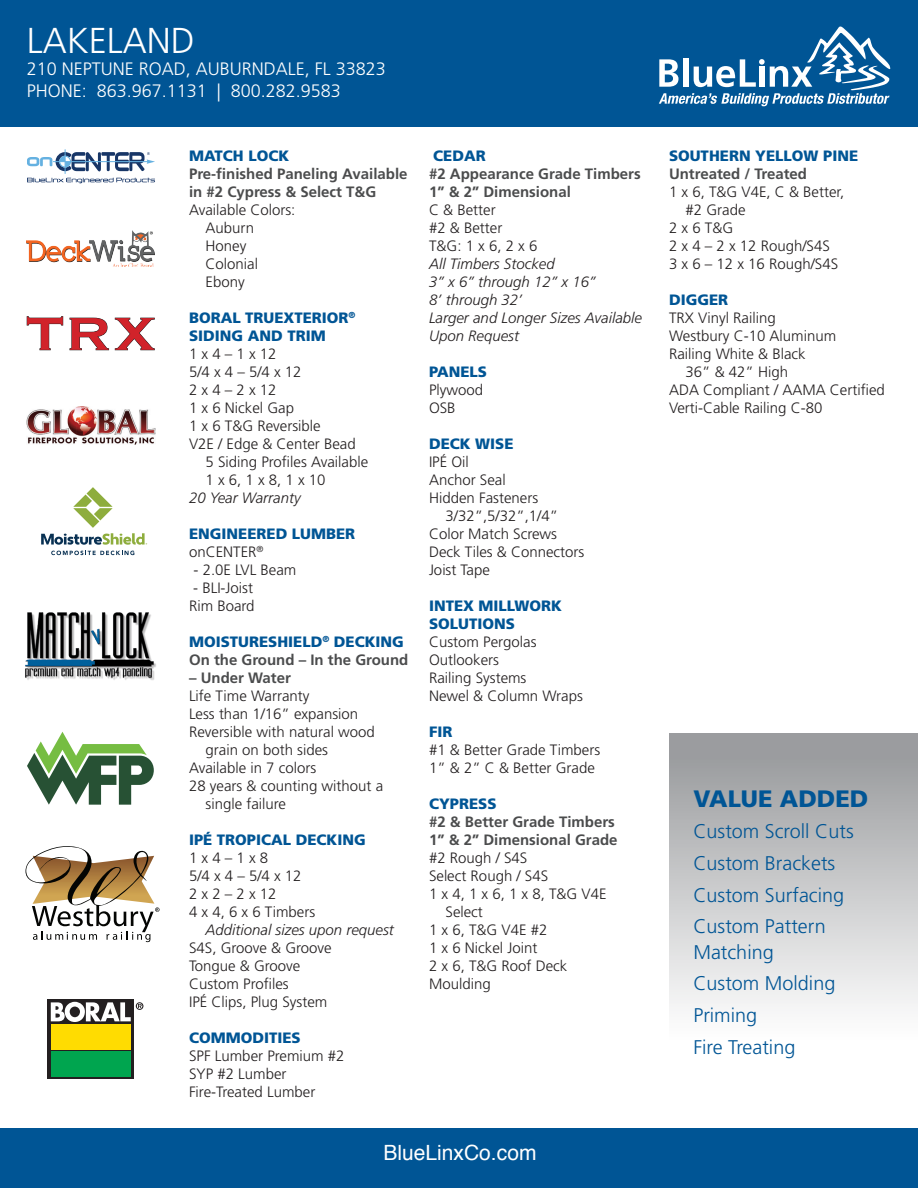
<style>
.page{position:relative;width:918px;height:1188px;background:#fff}
.page>*{position:absolute;margin:0;border:0;box-sizing:border-box;transform-origin:0 0}
.t1{font:300 36px "Frutiger LT Std";color:#fff}
.t2{font:900 23.7px "Frutiger LT Std";color:#005595}
.t3{font:21px "Helvetica";color:#fff}
.t4{font:300 19.8px/31.7px "Frutiger LT Std";color:#005595}
.t5{font:300 18px/21.6px "Frutiger LT Std";color:#fff}
.t6{font:300 15px/18px "Frutiger LT Std";color:#231f20}
.t7{font:700 15px/18px "Frutiger LT Std";color:#4b4c4d}
.t8{font:900 15px/18px "Frutiger LT Std";color:#005595}
.t9{font:italic 300 15px/18px "Frutiger LT Std";color:#231f20}
.s1{font-weight:300;color:#231f20}
.s2{font-weight:900;color:#005595}
</style>
<div class="page">
<div style="left:0;top:0;width:918px;height:127px;background:#005595"></div>
<div style="left:0;top:1128px;width:918px;height:60px;background:#005595"></div>
<svg style="left:659px;top:27px;width:231px;height:79px"></svg>
<div style="left:669px;top:733px;width:249px;height:395px;background:linear-gradient(to bottom,#9a9b9e,#fff)"></div>
<div style="left:48px;top:999px;width:86px;height:80px;background:#231f20"></div>
<svg style="left:51px;top:1002px;width:92px;height:20px"></svg>
<div style="left:51px;top:1024px;width:80px;height:26px;background:#ffdc01"></div>
<div style="left:51px;top:1051px;width:80px;height:25px;background:#00a54f"></div>
<svg style="left:27px;top:732px;width:127px;height:73px"></svg>
<svg style="left:41px;top:487px;width:106px;height:58px"></svg>
<svg style="left:51px;top:551px;width:83px;height:4px"></svg>
<img style="left:25px;top:612px;width:131px;height:68px">
<svg style="left:27px;top:316px;width:36px;height:34px"></svg>
<svg style="left:69px;top:318px;width:40px;height:32px"></svg>
<svg style="left:115px;top:318px;width:40px;height:32px"></svg>
<svg style="left:26px;top:846px;width:134px;height:96px"></svg>
<img style="left:27px;top:230px;width:128px;height:37px">
<img style="left:26px;top:407px;width:129px;height:37px">
<svg style="left:27px;top:149px;width:128px;height:34px"></svg>
<h1 class="t1" style="left:27px;top:21px;width:170px">LAKELAND</h1>
<p class="t5" style="left:27px;top:58px;width:361px">210 NEPTUNE ROAD, AUBURNDALE, FL 33823<br>PHONE: 863.967.1131 | 800.282.9583</p>
<p class="t8" style="left:189px;top:147px;width:102px">MATCH LOCK</p>
<p class="t7" style="left:189px;top:165px;width:220px">Pre-finished Paneling Available in #2 Cypress &amp; Select T&amp;G</p>
<p class="t6" style="left:206px;top:201px;width:91px;text-indent:-16px">Available Colors:<br>Auburn<br>Honey<br>Colonial<br>Ebony</p>
<p class="t8" style="left:189px;top:309px;width:168px">BORAL TRUEXTERIOR<sup>®<br></sup>SIDING AND TRIM</p>
<p class="t6" style="left:189px;top:345px;width:89px">1 x 4 – 1 x 12</p>
<p class="t6" style="left:189px;top:363px;width:114px">5/4 x 4 – 5/4 x 12</p>
<p class="t6" style="left:189px;top:381px;width:89px">2 x 4 – 2 x 12</p>
<p class="t6" style="left:189px;top:399px;width:107px">1 x 6 Nickel Gap</p>
<p class="t6" style="left:189px;top:417px;width:133px">1 x 6 T&amp;G Reversible</p>
<p class="t6" style="left:189px;top:435px;width:168px">V2E / Edge &amp; Center Bead</p>
<p class="t6" style="left:206px;top:453px;width:164px">5 Siding Profiles Available</p>
<p class="t6" style="left:206px;top:471px;width:122px">1 x 6, 1 x 8, 1 x 10</p>
<p class="t9" style="left:189px;top:489px;width:113px">20 Year Warranty</p>
<p class="t8" style="left:189px;top:525px;width:168px">ENGINEERED LUMBER <span class="s1">onCENTER</span><sup>®</sup></p>
<p class="t6" style="left:194px;top:561px;width:104px">- 2.0E LVL Beam</p>
<p class="t6" style="left:189px;top:579px;width:67px">- BLI-Joist<br>Rim Board</p>
<p class="t7" style="left:189px;top:633px;width:221px"><span class="s2">MOISTURESHIELD</span><sup>®</sup> <span class="s2">DECKING<br></span>On the Ground – In the Ground</p>
<p class="t7" style="left:189px;top:669px;width:103px">– Under Water</p>
<p class="t6" style="left:189px;top:687px;width:122px">Life Time Warranty</p>
<p class="t6" style="left:189px;top:705px;width:171px">Less than 1/16” expansion</p>
<p class="t6" style="left:189px;top:723px;width:187px">Reversible with natural wood</p>
<p class="t6" style="left:206px;top:741px;width:124px">grain on both sides</p>
<p class="t6" style="left:189px;top:759px;width:129px">Available in 7 colors</p>
<p class="t6" style="left:189px;top:777px;width:196px">28 years &amp; counting without a</p>
<p class="t6" style="left:206px;top:795px;width:82px">single failure</p>
<p class="t8" style="left:189px;top:831px;width:178px">IPÉ TROPICAL DECKING</p>
<p class="t6" style="left:189px;top:849px;width:128px">1 x 4 – 1 x 8<br>5/4 x 4 – 5/4 x 12<br>2 x 2 – 2 x 12<br>4 x 4, 6 x 6 Timbers</p>
<p class="t9" style="left:206px;top:921px;width:190px">Additional sizes upon request</p>
<p class="t6" style="left:189px;top:939px;width:144px">S4S, Groove &amp; Groove<br>Tongue &amp; Groove<br>Custom Profiles<br>IPÉ Clips, Plug System</p>
<p class="t8" style="left:189px;top:1029px;width:113px">COMMODITIES</p>
<p class="t6" style="left:189px;top:1047px;width:157px">SPF Lumber Premium #2<br>SYP #2 Lumber<br>Fire-Treated Lumber</p>
<p class="t8" style="left:433px;top:147px;width:54px">CEDAR</p>
<p class="t7" style="left:429px;top:165px;width:213px">#2 Appearance Grade Timbers<br>1” &amp; 2” Dimensional</p>
<p class="t6" style="left:429px;top:201px;width:110px">C &amp; Better<br>#2 &amp; Better<br>T&amp;G: 1 x 6, 2 x 6</p>
<p class="t9" style="left:429px;top:255px;width:215px">All Timbers Stocked<br>3” x 6” through 12” x 16”<br>8’ through 32’<br>Larger and Longer Sizes Available<br>Upon Request</p>
<p class="t8" style="left:429px;top:363px;width:60px">PANELS</p>
<p class="t6" style="left:429px;top:381px;width:56px">Plywood<br>OSB</p>
<p class="t8" style="left:429px;top:435px;width:86px">DECK WISE</p>
<p class="t6" style="left:429px;top:453px;width:41px">IPÉ Oil</p>
<p class="t6" style="left:429px;top:471px;width:78px">Anchor Seal</p>
<p class="t6" style="left:429px;top:489px;width:111px">Hidden Fasteners</p>
<p class="t6" style="left:446px;top:507px;width:114px">3/32”,5/32”,1/4”</p>
<p class="t6" style="left:429px;top:525px;width:130px">Color Match Screws</p>
<p class="t6" style="left:429px;top:543px;width:157px">Deck Tiles &amp; Connectors</p>
<p class="t6" style="left:429px;top:561px;width:62px">Joist Tape</p>
<p class="t8" style="left:429px;top:597px;width:134px">INTEX MILLWORK<br>SOLUTIONS</p>
<p class="t6" style="left:429px;top:633px;width:155px">Custom Pergolas<br>Outlookers<br>Railing Systems<br>Newel &amp; Column Wraps</p>
<p class="t8" style="left:429px;top:723px;width:25px">FIR</p>
<p class="t6" style="left:429px;top:741px;width:173px">#1 &amp; Better Grade Timbers<br>1” &amp; 2” C &amp; Better Grade</p>
<p class="t8" style="left:429px;top:795px;width:69px">CYPRESS</p>
<p class="t7" style="left:429px;top:813px;width:190px">#2 &amp; Better Grade Timbers<br>1” &amp; 2” Dimensional Grade</p>
<p class="t6" style="left:429px;top:849px;width:100px">#2 Rough / S4S</p>
<p class="t6" style="left:429px;top:867px;width:121px">Select Rough / S4S</p>
<p class="t6" style="left:429px;top:885px;width:179px">1 x 4, 1 x 6, 1 x 8, T&amp;G V4E</p>
<p class="t6" style="left:446px;top:903px;width:39px">Select</p>
<p class="t6" style="left:429px;top:921px;width:120px">1 x 6, T&amp;G V4E #2</p>
<p class="t6" style="left:429px;top:939px;width:110px">1 x 6 Nickel Joint</p>
<p class="t6" style="left:429px;top:957px;width:140px">2 x 6, T&amp;G Roof Deck</p>
<p class="t6" style="left:429px;top:975px;width:63px">Moulding</p>
<h3 class="t3" style="left:384px;top:1136px;width:154px">BlueLinxCo.com</h3>
<p class="t8" style="left:669px;top:147px;width:191px">SOUTHERN YELLOW PINE</p>
<p class="t7" style="left:669px;top:165px;width:140px">Untreated / Treated</p>
<p class="t6" style="left:669px;top:183px;width:177px">1 x 6, T&amp;G V4E, C &amp; Better,</p>
<p class="t6" style="left:686px;top:201px;width:62px">#2 Grade</p>
<p class="t6" style="left:669px;top:219px;width:66px">2 x 6 T&amp;G</p>
<p class="t6" style="left:669px;top:237px;width:162px">2 x 4 – 2 x 12 Rough/S4S</p>
<p class="t6" style="left:669px;top:255px;width:171px">3 x 6 – 12 x 16 Rough/S4S</p>
<p class="t8" style="left:669px;top:291px;width:61px">DIGGER</p>
<p class="t6" style="left:669px;top:309px;width:108px">TRX Vinyl Railing</p>
<p class="t6" style="left:669px;top:327px;width:169px">Westbury C-10 Aluminum</p>
<p class="t6" style="left:669px;top:345px;width:138px">Railing White &amp; Black</p>
<p class="t6" style="left:686px;top:363px;width:104px">36” &amp; 42” High</p>
<p class="t6" style="left:669px;top:381px;width:217px">ADA Compliant / AAMA Certified</p>
<p class="t6" style="left:669px;top:399px;width:155px">Verti-Cable Railing C-80</p>
<h2 class="t2" style="left:693px;top:784px;width:176px">VALUE ADDED</h2>
<h3 class="t4" style="left:693px;top:816px;width:162px">Custom Scroll Cuts<br>Custom Brackets<br>Custom Surfacing<br>Custom Pattern</h3>
<h3 class="t4" style="left:693px;top:936px;width:143px">Matching<br>Custom Molding<br>Priming<br>Fire Treating</h3>
</div>
